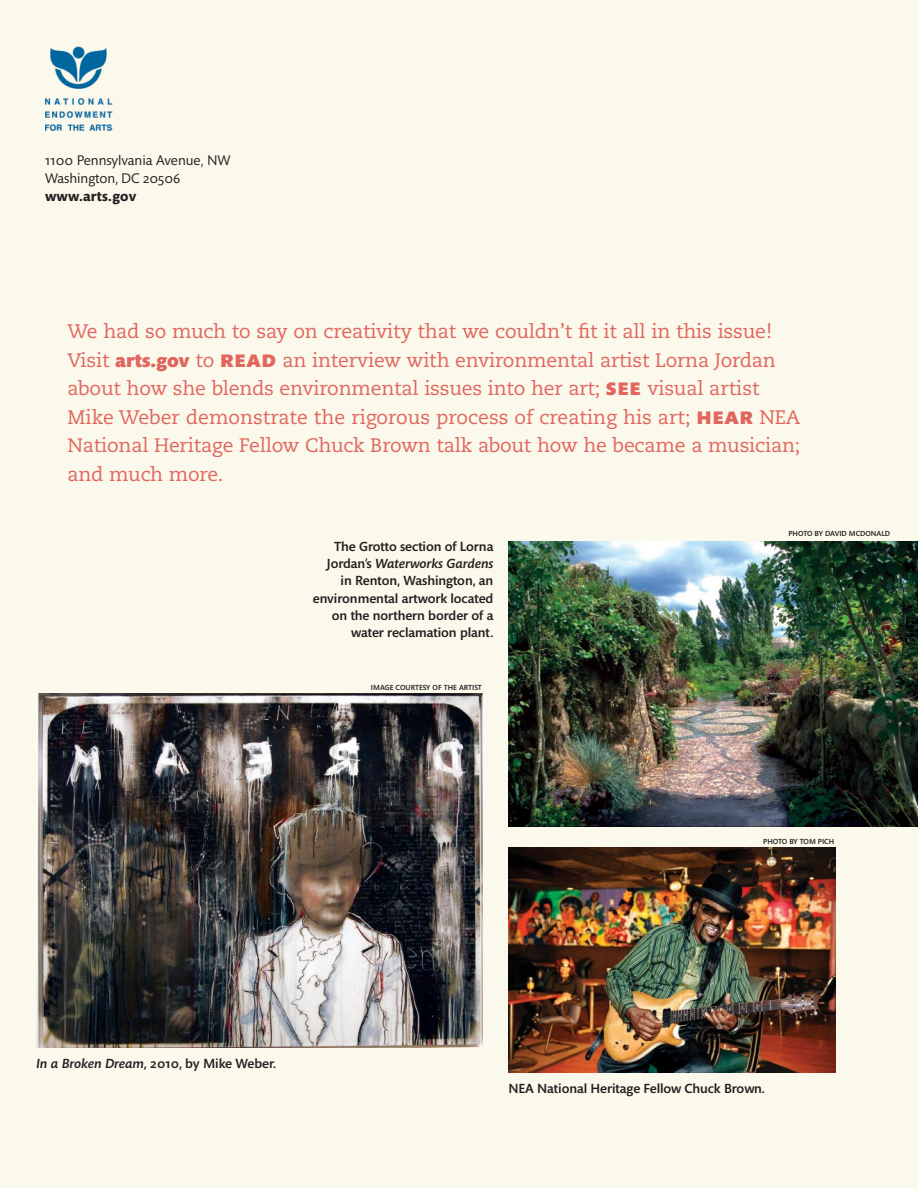
<style>
.page{position:relative;width:918px;height:1188px;background:#fbf8ec}
.page>*{position:absolute;margin:0;border:0;box-sizing:border-box;transform-origin:0 0}
.t1{font:19.5px/28.5px "Caecilia";letter-spacing:-.01em;color:#e1665d}
.t2{font:14.25px/18px "Mundo Sans Pro";letter-spacing:-.005em;color:#231f20}
.t3{font:700 14.25px "Mundo Sans Pro";color:#231f20}
.t4{font:500 13.5px/17.2px "Mundo Sans Std";letter-spacing:-.005em;color:#231f20;text-align:right}
.t5{font:500 7.5px "Mundo Sans Std";letter-spacing:.025em;color:#231f20}
.t6{font:500 7.5px "Mundo Sans Std";letter-spacing:.05em;color:#231f20}
.s1{font-family:"Mundo Sans Pro";font-weight:900}
.s2{font-family:"Mundo Sans Pro";font-weight:900;font-size:22.5px}
.s3{font-style:italic}
</style>
<div class="page">
<img style="left:45px;top:47px;width:68px;height:84px">
<img style="left:508px;top:542px;width:410px;height:284px">
<img style="left:36px;top:694px;width:446px;height:353px">
<img style="left:508px;top:848px;width:327px;height:225px">
<p class="t2" style="left:45px;top:152px;width:187px">1100 Pennsylvania Avenue, NW<br>Washington, DC 20506</p>
<p class="t3" style="left:45px;top:188px;width:93px">www.arts.gov</p>
<p class="t1" style="left:68px;top:318px;width:734px">We had so much to say on creativity that we couldn’t fit it all in this issue!<br>Visit <span class="s1">arts.gov</span> to <span class="s2">read</span> an interview with environmental artist Lorna Jordan about how she blends environmental issues into her art; <span class="s2">see</span> visual artist Mike Weber demonstrate the rigorous process of creating his art; <span class="s2">hear</span> NEA National Heritage Fellow Chuck Brown talk about how he became a musician; and much more.</p>
<p class="t4" style="left:313px;top:538px;width:182px">The Grotto section of Lorna<br>Jordan’s <span class="s3">Waterworks Gardens </span>in Renton, Washington, an environmental artwork located on the northern border of a water reclamation plant.</p>
<p class="t6" style="left:371px;top:683px;width:109px">Image courtesy of the artist</p>
<p class="t5" style="left:788px;top:529px;width:102px">Photo by David McDonald</p>
<p class="t5" style="left:763px;top:837px;width:73px">Photo by Tom Pich</p>
<p class="t4" style="left:36px;top:1055px;width:242px"><span class="s3">In a Broken Dream,</span> 2010, by Mike Weber.</p>
<p class="t4" style="left:508px;top:1080px;width:258px">N EA National Heritage Fellow Chuck Brown.</p>
</div>
